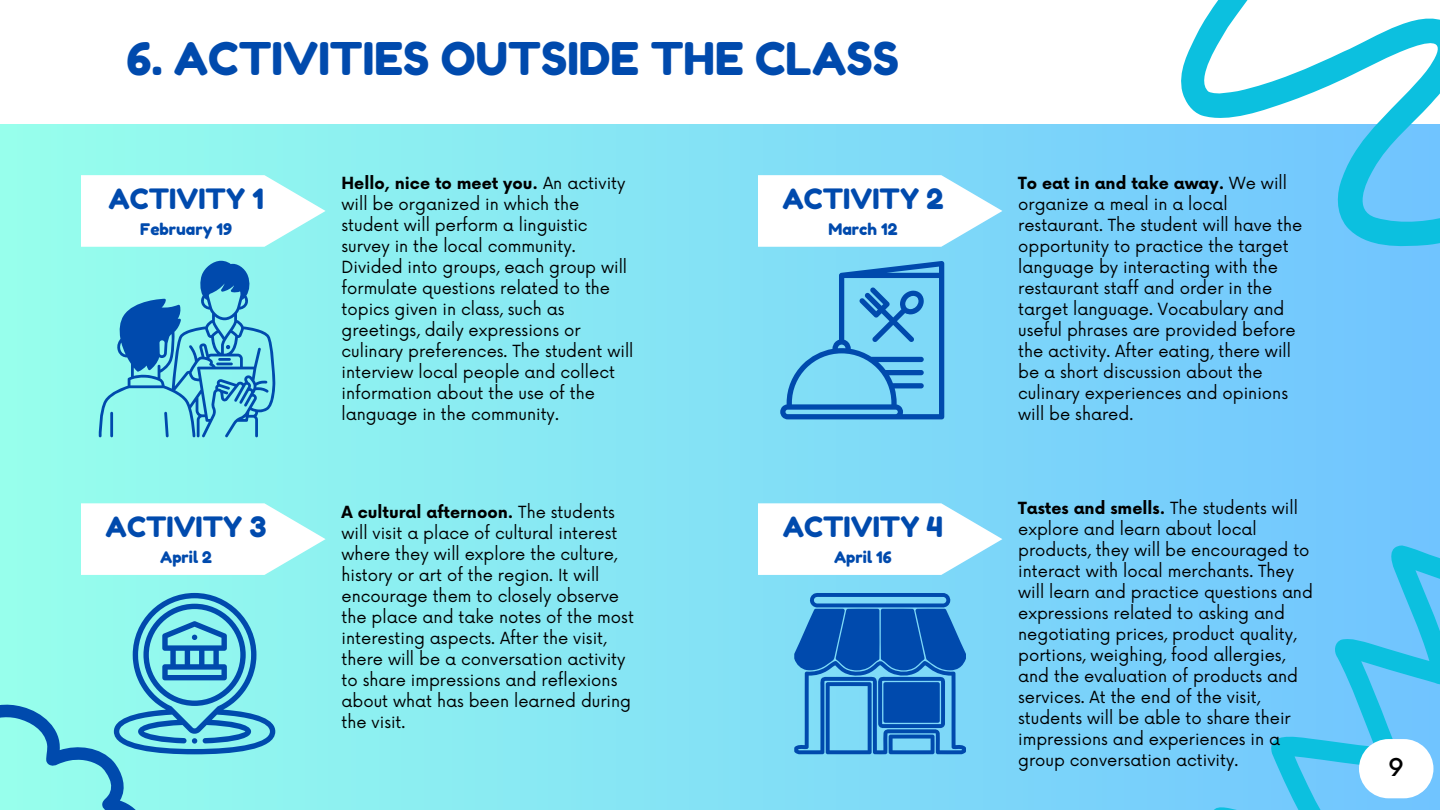
<style>
.page{position:relative;width:1440px;height:810px;background:#fff}
.page>*{position:absolute;margin:0;border:0;box-sizing:border-box;transform-origin:0 0}
.t1{font:45px "Fredoka One";color:#004aad}
.t2{font:28px "Fredoka One";color:#004aad}
.t3{font:500 24px "Now";color:#000}
.t4{font:16.3px/21px "Now";color:#000}
.t5{font:16px "Fredoka One";color:#004aad}
.s1{font-weight:700}
</style>
<div class="page">
<div style="left:0;top:0;width:1440px;height:810px;background:linear-gradient(to right,#97ffec,#70c3ff)"></div>
<svg style="left:1204px;top:518px;width:236px;height:292px;background:#64c7f8"></svg>
<div style="left:0;top:0;width:1440px;height:123px;background:#fff"></div>
<svg style="left:1145px;top:0;width:295px;height:314px;fill:#75cbfd"></svg>
<svg style="left:1359px;top:739px;width:74px;height:59px"></svg>
<svg style="left:81px;top:175px;width:244px;height:72px"></svg>
<svg style="left:99px;top:261px;width:176px;height:176px;background:#6ac8dc"></svg>
<svg style="left:81px;top:503px;width:244px;height:72px"></svg>
<svg style="left:0;top:593px;width:275px;height:217px;background:#79dae2"></svg>
<svg style="left:780px;top:261px;width:164px;height:158px;background:#62bae6"></svg>
<svg style="left:758px;top:503px;width:244px;height:72px"></svg>
<svg style="left:794px;top:593px;width:172px;height:161px;background:#3181c9"></svg>
<svg style="left:758px;top:175px;width:244px;height:72px"></svg>
<h1 class="t1" style="left:127px;top:32px;width:774px">6. ACTIVITIES OUTSIDE THE CLASS</h1>
<h2 class="t2" style="left:108px;top:182px;width:157px">ACTIVITY 1</h2>
<p class="t5" style="left:140px;top:219px;width:93px">February 19</p>
<h2 class="t2" style="left:106px;top:510px;width:162px">ACTIVITY 3</h2>
<p class="t5" style="left:160px;top:547px;width:53px">April 2</p>
<p class="t4" style="left:342px;top:174px;width:293px"><span class="s1">Hello, nice to meet you.</span> An activity will be organized in which the student will perform a linguistic survey in the local community.<br>Divided into groups, each group will formulate questions related to the topics given in class, such as greetings, daily expressions or culinary preferences. The student will interview local people and collect information about the use of the language in the community.</p>
<p class="t4" style="left:342px;top:502px;width:294px"><span class="s1">A cultural afternoon.</span> The students will visit a place of cultural interest where they will explore the culture, history or art of the region. It will encourage them to closely observe the place and take notes of the most interesting aspects. After the visit, there will be a conversation activity to share impressions and reflexions about what has been learned during the visit.</p>
<h2 class="t2" style="left:782px;top:182px;width:163px">ACTIVITY 2</h2>
<p class="t5" style="left:828px;top:219px;width:71px">March 12</p>
<h2 class="t2" style="left:783px;top:510px;width:162px">ACTIVITY 4</h2>
<p class="t5" style="left:834px;top:547px;width:59px">April 16</p>
<p class="t4" style="left:1018px;top:174px;width:286px"><span class="s1">To eat in and take away.</span> We will organize a meal in a local restaurant. The student will have the opportunity to practice the target language by interacting with the restaurant staff and order in the target language. Vocabulary and useful phrases are provided before the activity. After eating, there will be a short discussion about the culinary experiences and opinions will be shared.</p>
<p class="t4" style="left:1018px;top:498px;width:296px"><span class="s1">Tastes and smells.</span> The students will explore and learn about local products, they will be encouraged to interact with local merchants. They will learn and practice questions and expressions related to asking and negotiating prices, product quality, portions, weighing, food allergies, and the evaluation of products and services. At the end of the visit, students will be able to share their impressions and experiences in a group conversation activity.</p>
<h3 class="t3" style="left:1388px;top:754px;width:17px">9</h3>
</div>
